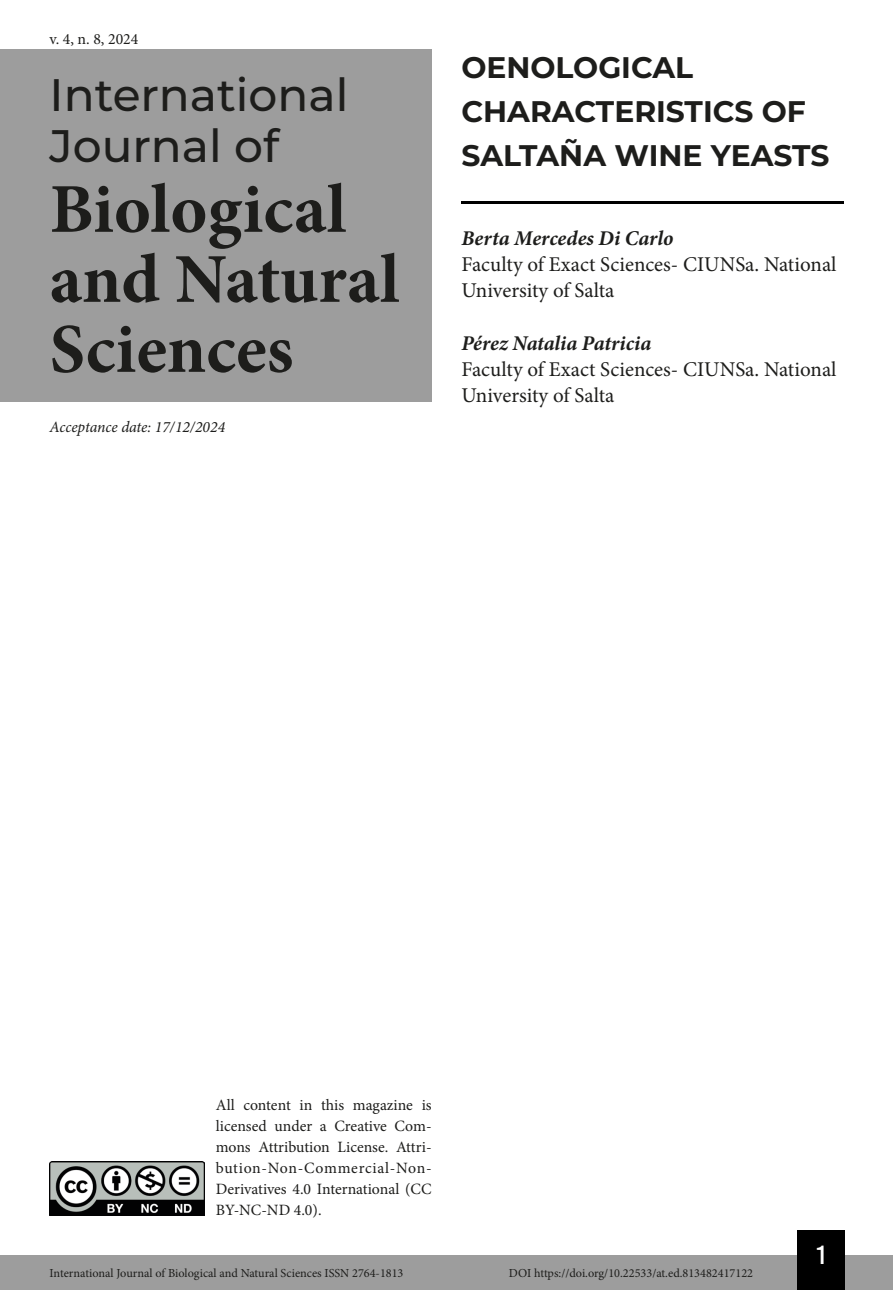
<style>
.page{position:relative;width:893px;height:1290px;background:#fff}
.page>*{position:absolute;margin:0;border:0;box-sizing:border-box;transform-origin:0 0}
.t1{font:700 70px/70px "Minion Pro";color:#1d1d1b}
.t2{font:500 45.5px/50.8px "Montserrat";color:#1d1d1b}
.Título_Artigo{font:700 29.75px/43.8px "Montserrat";color:#1d1d1b}
.t3{font:26.25px "Bebas Kai";color:#fff}
.Infos_autor{font:21px/26.2px "Minion Pro";color:#1d1d1b}
.NOME_AUTOR{font:italic 700 21px "Minion Pro";color:#1d1d1b}
.t4{font:15.75px/21px "Minion Pro";color:#1d1d1b;text-align:justify}
.v__n___Ano{font:italic 15.75px "Minion Pro";letter-spacing:-.005em;color:#1d1d1b}
.t5{font:12.25px "Minion Pro";color:#1d1d1b}
</style>
<div class="page">
<div style="left:0;top:1255px;width:893px;height:35px;background:#9d9d9d"></div>
<div style="left:797px;top:1230px;width:48px;height:60px;background:#000"></div>
<img style="left:50px;top:1161px;width:154px;height:54px">
<div style="left:0;top:50px;width:432px;height:352px;background:#9d9d9d"></div>
<hr style="left:461px;top:201px;width:382px;height:2px;background:#000">
<p class="t4" style="left:50px;top:28px;width:90px">v. 4, n. 8, 2024</p>
<h2 class="t2" style="left:50px;top:68px;width:300px">International<br>Journal of</h2>
<h1 class="t1" style="left:50px;top:174px;width:351px">Biological and Natural<br>Sciences</h1>
<p class="v__n___Ano" style="left:50px;top:416px;width:177px">Acceptance date: 17/12/2024</p>
<p class="Título_Artigo" style="left:461px;top:44px;width:370px">OENOLOGICAL<br>CHARACTERISTICS OF<br>SALTAÑA WINE YEASTS</p>
<p class="NOME_AUTOR" style="left:461px;top:223px;width:214px">Berta Mercedes Di Carlo</p>
<p class="Infos_autor" style="left:461px;top:251px;width:377px">Faculty of Exact Sciences- CIUNSa. National<br>University of Salta</p>
<p class="NOME_AUTOR" style="left:461px;top:328px;width:191px">Pérez Natalia Patricia</p>
<p class="Infos_autor" style="left:461px;top:356px;width:377px">Faculty of Exact Sciences- CIUNSa. National<br>University of Salta</p>
<p class="t4" style="left:216px;top:1095px;width:217px">All content in this magazine is licensed under a Creative Com&shy;mons Attribution License. Attri&shy;bution-Non-Commercial-Non-Derivatives 4.0 International (CC BY-NC-ND 4.0).</p>
<h3 class="t3" style="left:817px;top:1241px;width:10px">1</h3>
<p class="t5" style="left:50px;top:1265px;width:355px">International Journal of Biological and Natural Sciences ISSN 2764-1813</p>
<p class="t5" style="left:509px;top:1265px;width:246px">DOI https://doi.org/10.22533/at.ed.813482417122</p>
</div>
